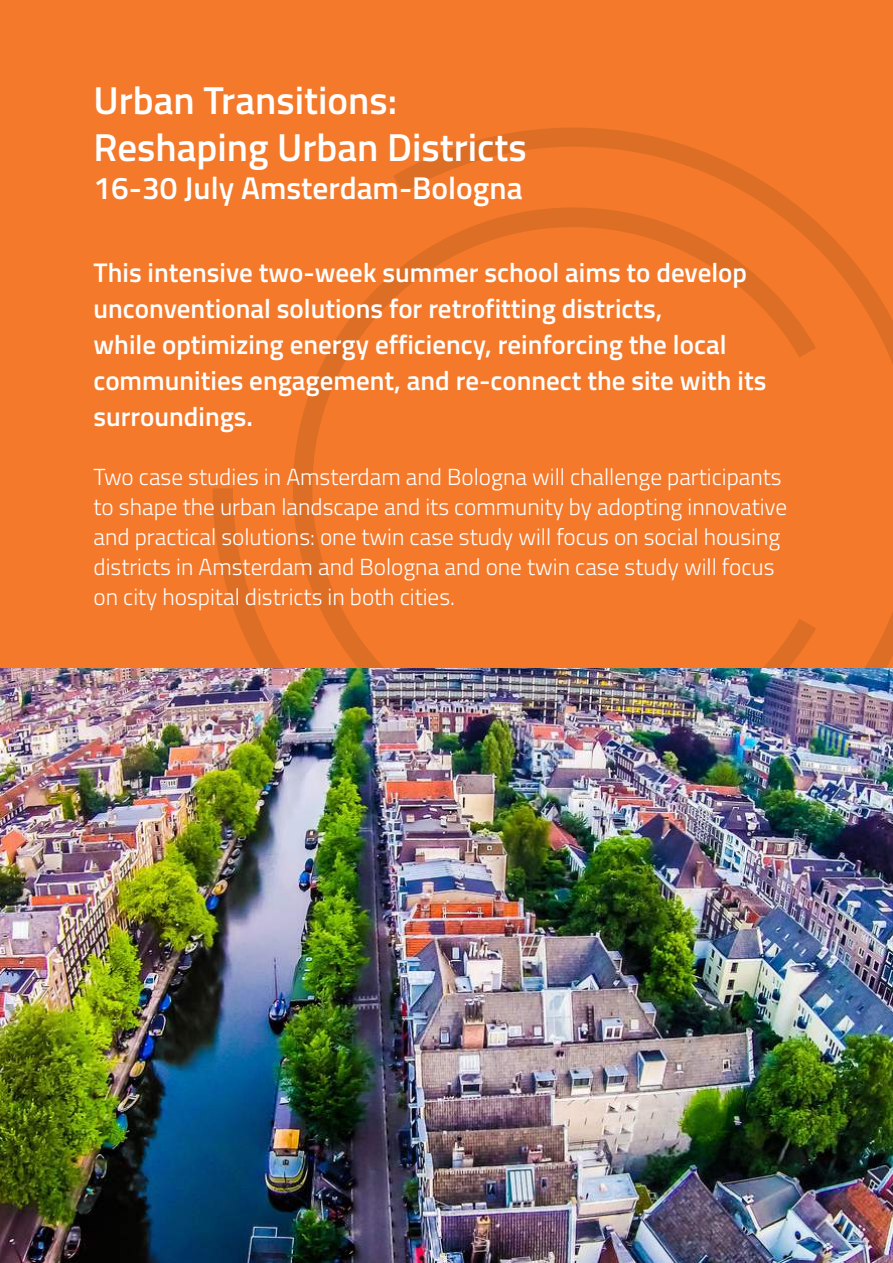
<style>
.page{position:relative;width:893px;height:1263px;background:#fff}
.page>*{position:absolute;margin:0;border:0;box-sizing:border-box;transform-origin:0 0}
.t1{font:600 39px/46.8px "Titillium";color:#fff}
.t2{font:600 31.5px "Titillium";color:#fff}
.t3{font:600 27px/36px "Titillium";color:#fff}
.t4{font:300 23.25px/30px "Titillium";color:#fff}
</style>
<div class="page">
<div style="left:0;top:0;width:893px;height:680px;background:#f4792a"></div>
<svg style="left:213px;top:128px;width:680px;height:541px"></svg>
<svg style="left:293px;top:207px;width:523px;height:462px"></svg>
<img style="left:0;top:669px;width:893px;height:594px">
<h1 class="t1" style="left:94px;top:75px;width:435px">Urban Transitions:<br>Reshaping Urban Districts</h1>
<h2 class="t2" style="left:94px;top:164px;width:431px">16-30 July Amsterdam-Bologna</h2>
<p class="t3" style="left:94px;top:253px;width:674px">This intensive two-week summer school aims to develop unconventional solutions for retrofitting districts,<br>while optimizing energy efficiency, reinforcing the local communities engagement, and re-connect the site with its surroundings.</p>
<p class="t4" style="left:94px;top:461px;width:695px">Two case studies in Amsterdam and Bologna will challenge participants to shape the urban landscape and its community by adopting innovative and practical solutions: one twin case study will focus on social housing districts in Amsterdam and Bologna and one twin case study will focus on city hospital districts in both cities.</p>
</div>
